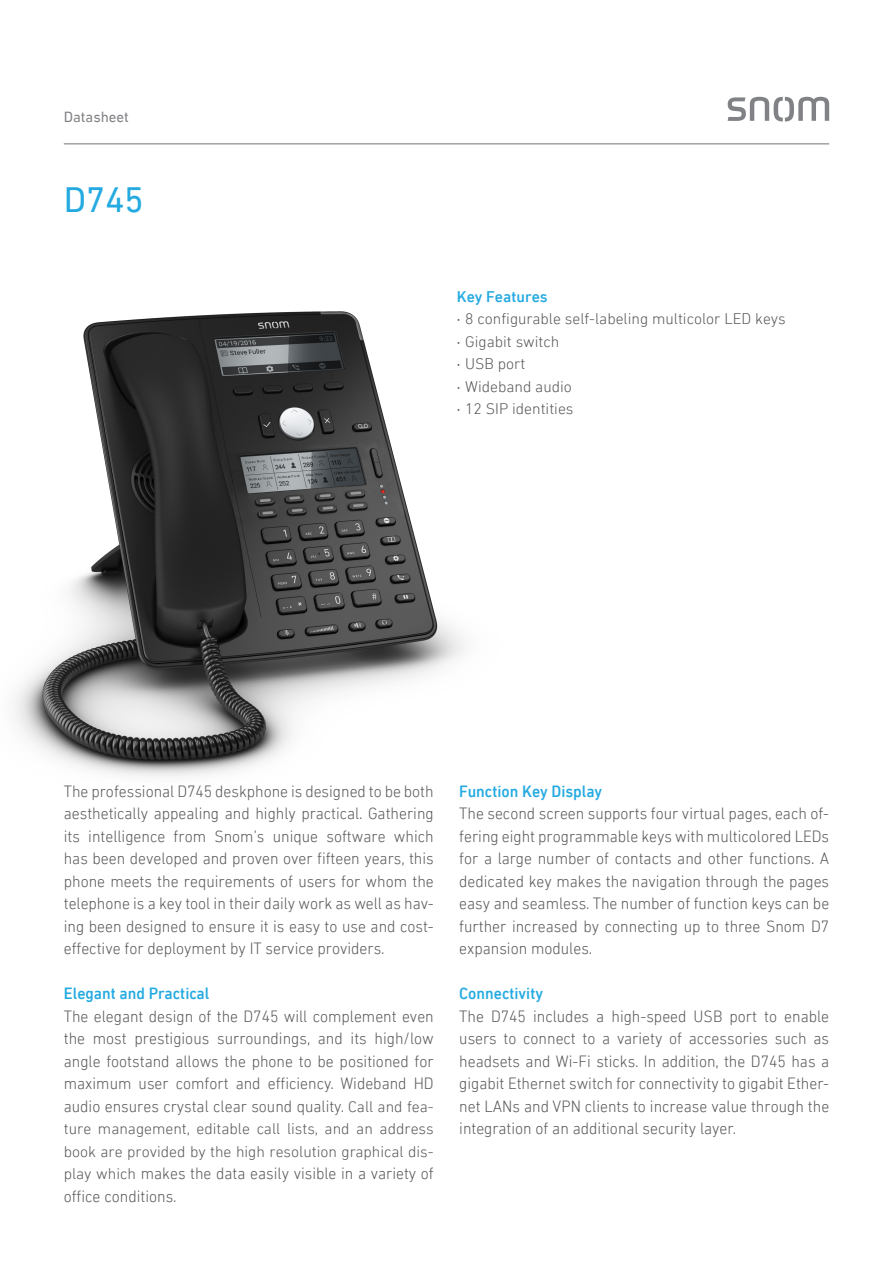
<style>
.page{position:relative;width:893px;height:1263px;background:#fff}
.page>*{position:absolute;margin:0;border:0;box-sizing:border-box;transform-origin:0 0}
.t1{font:36px "DIN Next LT Pro";color:#24aae1}
.Textkörper{font:300 16.65px/22.5px "DIN Next LT Pro";color:#57585a;text-align:justify;scale:.95 1}
.Textkörper-2{font:500 16.65px "DIN Next LT Pro";color:#24aae1;scale:.95 1}
.Textkörper-3{font:300 15.75px/22.5px "DIN Next LT Pro";color:#57585a}
.t2{font:500 15.75px "DIN Next LT Pro";color:#24aae1}
.Überschrift_Datenblä{font:15px "DIN Next LT Pro";color:#808285}
.s1{font-weight:400}
.s2{font-size:15.75px}
</style>
<div class="page">
<hr style="left:64px;top:143px;width:765px;height:1px;background:#808285">
<img style="left:14px;top:311px;width:451px;height:466px">
<svg style="left:728px;top:97px;width:101px;height:25px"></svg>
<p class="Überschrift_Datenblä" style="left:64px;top:108px;width:67px">Datasheet</p>
<p class="t1" style="left:64px;top:178px;width:81px">D745</p>
<p class="t2" style="left:457px;top:287px;width:93px">Key Features</p>
<p class="Textkörper-3" style="left:457px;top:307px;width:330px"><span class="s1">·</span> 8 configurable self-labeling multicolor LED keys</p>
<p class="Textkörper-3" style="left:457px;top:330px;width:104px"><span class="s1">·</span> Gigabit switch</p>
<p class="Textkörper-3" style="left:457px;top:352px;width:70px"><span class="s1">·</span> USB port</p>
<p class="Textkörper-3" style="left:457px;top:375px;width:117px"><span class="s1">·</span> Wideband audio</p>
<p class="Textkörper-3" style="left:457px;top:397px;width:118px"><span class="s1">·</span> 12 SIP identities</p>
<p class="Textkörper" style="left:64px;top:779px;width:391px">The professional D745 deskphone is designed to be both aesthetically appealing and highly practical. Gathering its intelligence from Snom’s unique software which has been developed and proven over fifteen years, this phone meets the requirements of users for whom the telephone is a key tool in their daily work as well as hav&shy;ing been designed to ensure it is easy to use and cost&shy;effective for deployment by IT service providers.</p>
<p class="Textkörper-2" style="left:64px;top:984px;width:155px">Elegant and Practical</p>
<p class="Textkörper" style="left:64px;top:1004px;width:391px">The elegant design of the D745 will complement even the most prestigious surroundings, and its high/low angle footstand allows the phone to be positioned for maximum user comfort and efficiency. Wideband HD audio ensures crystal clear sound quality. <span class="s2">Call and fea-</span></p>
<p class="Textkörper-3" style="left:64px;top:1117px;width:371px">ture management, editable call lists, and an address book are provided by the high resolution graphical dis-</p>
<p class="Textkörper" style="left:64px;top:1162px;width:391px"><span class="s2">play which</span> makes the data easily visible in a variety of office conditions.</p>
<p class="Textkörper-2" style="left:459px;top:781px;width:152px">Function Key Display</p>
<p class="Textkörper" style="left:459px;top:802px;width:391px">The second screen supports four virtual pages, each of&shy;fering eight programmable keys with multicolored LEDs for a large number of contacts and other functions. A dedicated key makes the navigation through the pages easy and seamless. The number of function keys can be further increased by connecting up to three Snom D7 expansion modules.</p>
<p class="Textkörper-2" style="left:459px;top:984px;width:90px">Connectivity</p>
<p class="Textkörper" style="left:459px;top:1004px;width:391px">The D745 includes a high-speed USB port to enable users to connect to a variety of accessories such as headsets and Wi-Fi sticks. In addition, the D745 has a gigabit Ethernet switch for connectivity to gigabit Ether&shy;net LANs and VPN clients to increase value through the integration of an additional security layer.</p>
</div>
